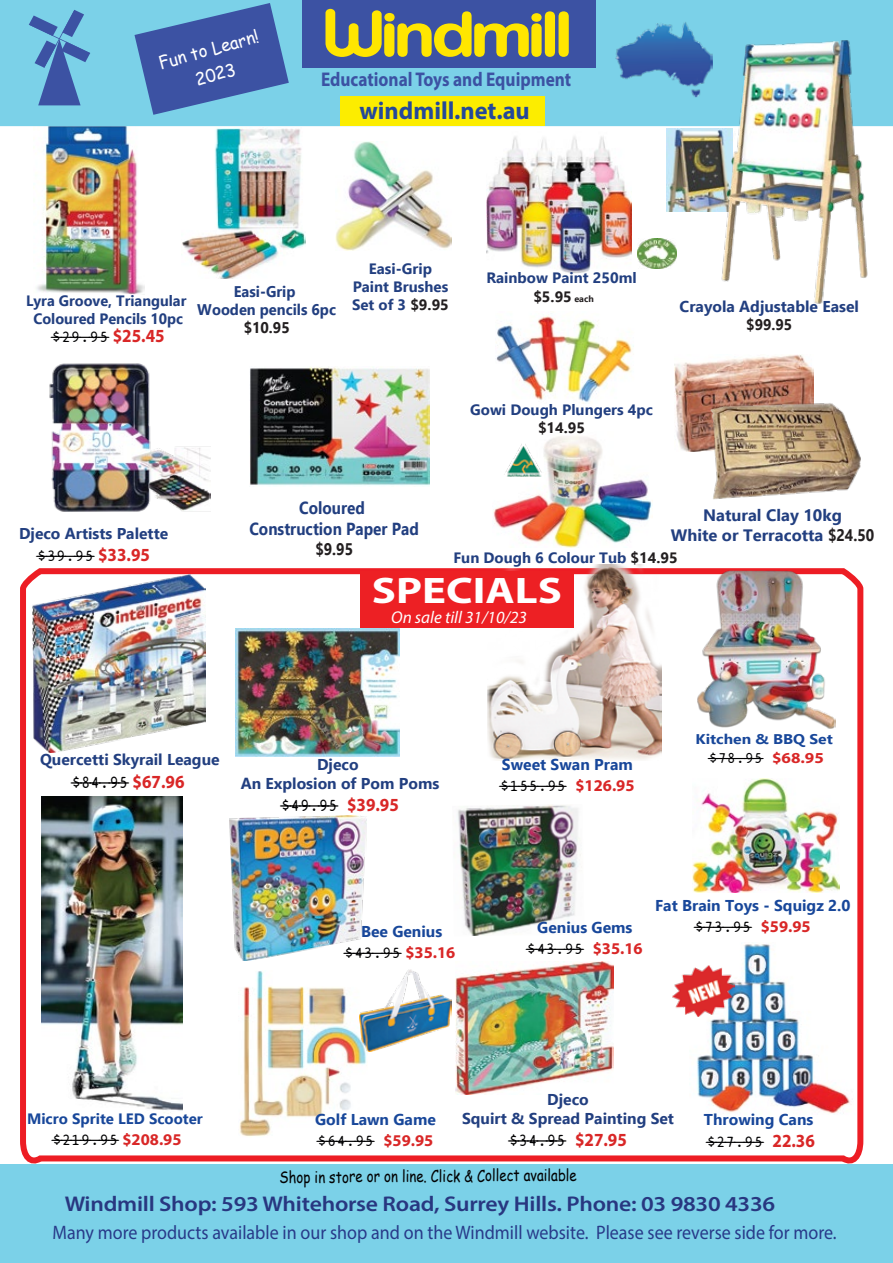
<style>
.page{position:relative;width:893px;height:1263px;background:#fff}
.page>*{position:absolute;margin:0;border:0;box-sizing:border-box;transform-origin:0 0}
.t1{font:700 37.05px "Myriad Pro";color:#fff;scale:1.21 1}
.t2{font:700 24.75px "Myriad Pro";color:#24489a}
.t3{font:600 21.3px "Myriad Pro";letter-spacing:-.01em;color:#283780;scale:1.11 1}
.t4{font:700 19.95px "Myriad Pro";color:#3c52a3;scale:.87 1}
.t5{font:19.5px "Myriad Pro";color:#283a89;scale:.92 1}
.t6{font:17.55px/25.7px "Comic Sans MS";color:#fff;text-align:center;scale:.96 1}
.t7{font:700 17.4px/21px "Ebrima";color:#223f80;text-align:center;scale:.88 1}
.t8{font:italic 17.1px "Myriad Pro";color:#fff}
.t9{font:16.95px "B Ptypewrite Strikethrough";color:#020203;scale:.92 1}
.t10{font:700 16.8px "Ebrima";color:#231f20;scale:.88 1}
.t11{font:700 16.5px/20.1px "Ebrima";color:#223f80;text-align:center}
.t12{font:16.2px "Comic Sans MS";letter-spacing:-.01em;color:#020203;scale:.82 1}
.t13{font:15.75px "B Ptypewrite Strikethrough";color:#020203}
.t14{font:700 15.75px/18.8px "Ebrima";color:#223f80;text-align:center}
.t15{font:700 15.75px "Ebrima";color:#18479a}
.t16{font:700 15.6px "Ebrima";color:#223f80}
.t17{font:700 15.45px/18px "Ebrima";color:#223f80;text-align:center;scale:.95 1}
.t18{font:700 15.45px "Ebrima";color:#231f20;scale:.95 1}
.t19{font:15.15px "B Ptypewrite Strikethrough";color:#020203}
.t20{font:700 15px/18.3px "Ebrima";color:#223f80;text-align:center}
.t21{font:700 15px "Ebrima";color:#18479a}
.t22{font:700 15px "Ebrima";color:#231f20}
.t23{font:700 13.95px "Ebrima";color:#18479a;scale:1.12 1}
.s1{font-family:"Myriad Pro";font-weight:700;font-size:18.6px;color:#d92727}
.s2{color:#231f20}
.s3{font-size:9px;color:#231f20}
.s4{font-size:16.8px;color:#231f20}
.s5{font-family:"Myriad Pro";font-weight:700;font-size:16.5px;color:#d92727}
.s6{font-family:"Myriad Pro";font-weight:700;font-size:15.3px;color:#d92727}
</style>
<div class="page">
<svg style="left:20px;top:568px;width:844px;height:596px"></svg>
<div style="left:0;top:1164px;width:893px;height:99px;background:#7bd1e8"></div>
<img style="left:250px;top:366px;width:180px;height:120px">
<img style="left:666px;top:129px;width:53px;height:83px">
<img style="left:638px;top:239px;width:38px;height:30px">
<img style="left:34px;top:126px;width:111px;height:169px">
<img style="left:49px;top:363px;width:161px;height:149px">
<img style="left:456px;top:961px;width:157px;height:134px">
<img style="left:696px;top:570px;width:140px;height:158px">
<img style="left:236px;top:628px;width:163px;height:128px">
<img style="left:488px;top:564px;width:174px;height:196px">
<img style="left:486px;top:136px;width:146px;height:137px">
<img style="left:239px;top:971px;width:128px;height:166px">
<img style="left:359px;top:969px;width:92px;height:82px">
<div style="left:360px;top:571px;width:214px;height:57px;background:#ed2024"></div>
<img style="left:452px;top:804px;width:132px;height:132px">
<img style="left:496px;top:315px;width:138px;height:88px">
<img style="left:493px;top:436px;width:159px;height:111px">
<img style="left:335px;top:141px;width:117px;height:110px">
<img style="left:692px;top:778px;width:148px;height:114px">
<img style="left:674px;top:355px;width:140px;height:97px">
<img style="left:710px;top:399px;width:151px;height:101px">
<div style="left:0;top:0;width:893px;height:126px;background:#7bd1e8"></div>
<svg style="left:29px;top:10px;width:61px;height:95px"></svg>
<div style="left:340px;top:96px;width:204px;height:30px;background:#fced00"></div>
<svg style="left:135px;top:3px;width:154px;height:112px"></svg>
<img style="left:615px;top:21px;width:98px;height:77px">
<img style="left:719px;top:39px;width:151px;height:265px">
<div style="left:302px;top:0;width:294px;height:67px;background:#3c52a3"></div>
<svg style="left:325px;top:9px;width:244px;height:48px"></svg>
<img style="left:504px;top:444px;width:39px;height:34px">
<img style="left:182px;top:127px;width:124px;height:152px">
<img style="left:230px;top:815px;width:136px;height:146px">
<img style="left:33px;top:574px;width:172px;height:179px">
<img style="left:690px;top:942px;width:165px;height:176px">
<img style="left:672px;top:965px;width:62px;height:51px">
<img style="left:42px;top:796px;width:140px;height:317px">
<p class="t6" style="left:156px;top:50px;width:109px;rotate:-15deg">Fun to Learn!<br>2023</p>
<h3 class="t4" style="left:321px;top:67px;width:289px">Educational Toys and Equipment</h3>
<h2 class="t2" style="left:359px;top:95px;width:172px">windmill.net.au</h2>
<p class="t20" style="left:26px;top:291px;width:162px">Lyra Groove, Triangular<br>Coloured Pencils 10pc</p>
<p class="t13" style="left:52px;top:327px;width:114px">$29.95 <span class="s1">$25.45</span></p>
<p class="t17" style="left:197px;top:282px;width:148px">Easi-Grip<br>Wooden pencils 6pc</p>
<p class="t18" style="left:244px;top:315px;width:50px">$10.95</p>
<p class="t20" style="left:352px;top:258px;width:98px">Easi-Grip<br>Paint Brushes<br>Set of 3 <span class="s2">$9.95</span></p>
<p class="t20" style="left:486px;top:268px;width:152px">Rainbow Paint 250ml <span class="s2">$5.95</span> <span class="s3">each</span></p>
<p class="t20" style="left:470px;top:399px;width:184px">Gowi Dough Plungers 4pc</p>
<p class="t22" style="left:538px;top:415px;width:49px">$14.95</p>
<p class="t14" style="left:680px;top:296px;width:181px">Crayola Adjustable Easel</p>
<p class="t18" style="left:746px;top:312px;width:50px">$99.95</p>
<p class="t16" style="left:19px;top:521px;width:151px">Djeco Artists Palette</p>
<p class="t13" style="left:37px;top:546px;width:114px">$39.95 <span class="s1">$33.95</span></p>
<p class="t7" style="left:249px;top:496px;width:194px">Coloured<br>Construction Paper Pad</p>
<p class="t10" style="left:315px;top:536px;width:44px">$9.95</p>
<p class="t11" style="left:671px;top:504px;width:205px">Natural Clay 10kg<br>White or Terracotta <span class="s4">$24.50</span></p>
<p class="t20" style="left:453px;top:548px;width:226px">Fun Dough 6 Colour Tub <span class="s2">$14.95</span></p>
<h1 class="t1" style="left:372px;top:567px;width:158px">SPECIALS</h1>
<p class="t8" style="left:391px;top:606px;width:137px">On sale till 31/10/23</p>
<p class="t14" style="left:40px;top:749px;width:181px">Quercetti Skyrail League</p>
<p class="t9" style="left:72px;top:772px;width:124px">$84.95 <span class="s1">$67.96</span></p>
<p class="t14" style="left:241px;top:754px;width:200px">Djeco<br>An Explosion of Pom Poms</p>
<p class="t9" style="left:281px;top:795px;width:129px">$49.95 <span class="s1">$39.95</span></p>
<p class="t15" style="left:361px;top:919px;width:83px">Bee Genius</p>
<p class="t13" style="left:345px;top:943px;width:112px">$43.95 <span class="s5">$35.16</span></p>
<p class="t15" style="left:502px;top:752px;width:132px">Sweet Swan Pram</p>
<p class="t13" style="left:500px;top:776px;width:136px">$155.95 <span class="s5">$126.95</span></p>
<p class="t23" style="left:695px;top:728px;width:124px">Kitchen &amp; BBQ Set</p>
<p class="t19" style="left:709px;top:748px;width:117px">$78.95 <span class="s6">$68.95</span></p>
<p class="t15" style="left:537px;top:915px;width:97px">Genius Gems</p>
<p class="t13" style="left:527px;top:939px;width:117px">$43.95 <span class="s5">$35.16</span></p>
<p class="t15" style="left:655px;top:893px;width:197px">Fat Brain Toys - Squigz 2.0</p>
<p class="t13" style="left:695px;top:917px;width:117px">$73.95 <span class="s5">$59.95</span></p>
<p class="t21" style="left:27px;top:1107px;width:177px">Micro Sprite LED Scooter</p>
<p class="t13" style="left:52px;top:1130px;width:131px">$219.95 <span class="s5">$208.95</span></p>
<p class="t15" style="left:315px;top:1107px;width:122px">Golf Lawn Game</p>
<p class="t13" style="left:318px;top:1131px;width:117px">$64.95 <span class="s5">$59.95</span></p>
<p class="t14" style="left:462px;top:1089px;width:213px">Djeco<br>Squirt &amp; Spread Painting Set</p>
<p class="t9" style="left:509px;top:1130px;width:129px">$34.95 <span class="s1">$27.95</span></p>
<p class="t12" style="left:280px;top:1164px;width:364px">Shop in store or on line. Click &amp; Collect available</p>
<p class="t15" style="left:704px;top:1107px;width:111px">Throwing Cans</p>
<p class="t13" style="left:707px;top:1132px;width:110px">$27.95 <span class="s1">22.36</span></p>
<h3 class="t3" style="left:65px;top:1190px;width:641px">Windmill Shop: 593 Whitehorse Road, Surrey Hills. Phone: 03 9830 4336</h3>
<h3 class="t5" style="left:52px;top:1220px;width:854px">Many more products available in our shop and on the Windmill website. Please see reverse side for more.</h3>
</div>
